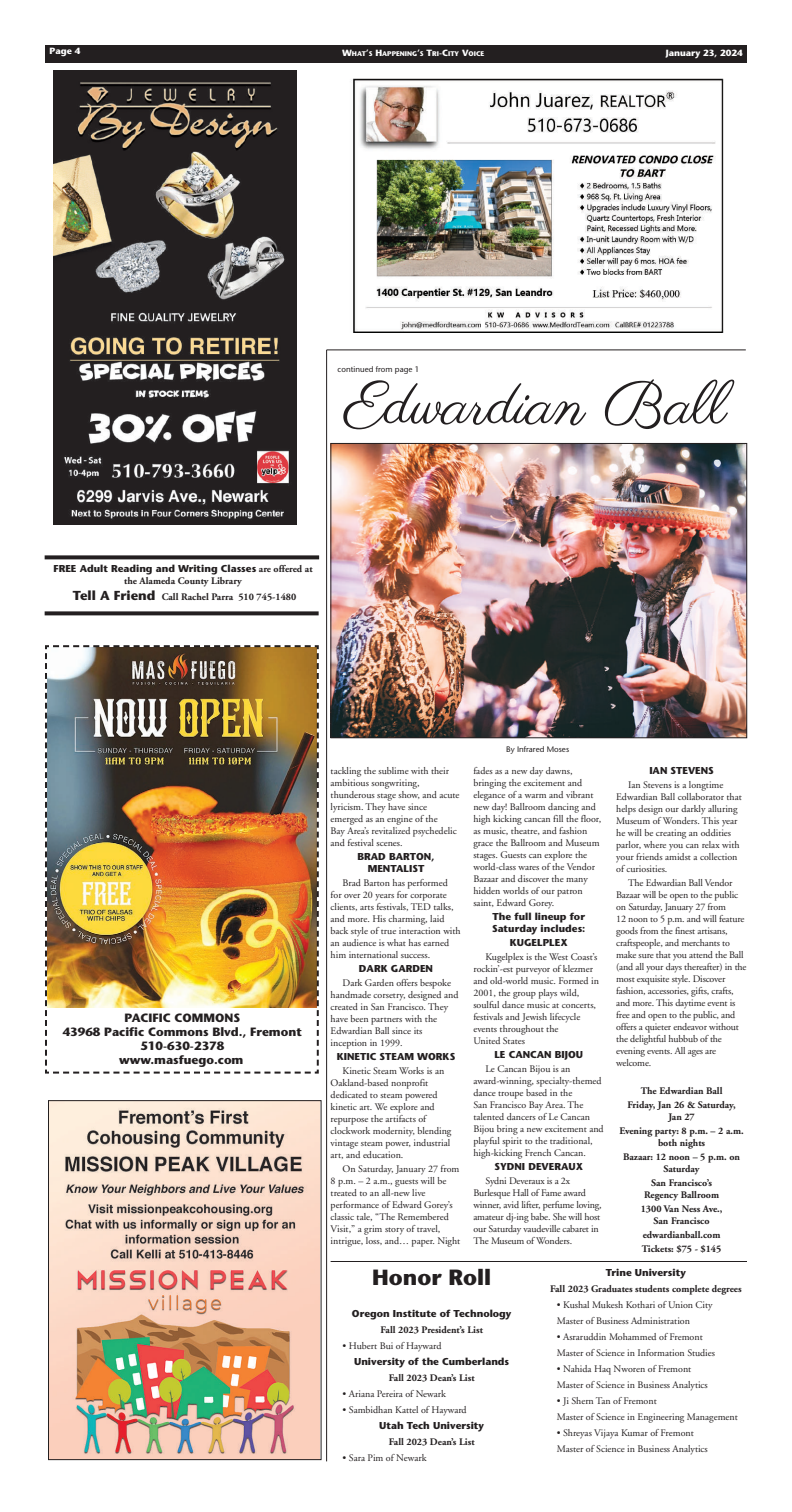
<style>
.page{position:relative;width:792px;height:1512px;background:#fff}
.page>*{position:absolute;margin:0;border:0;box-sizing:border-box;transform-origin:0 0}
.t1{font:700 22px "Stone Sans";color:#231f20}
.t2{font:700 12px/13.8px "Stone Sans";color:#231f20;text-align:center}
.t3{font:10px/12px "Adobe Garamond";color:#231f20}
.t4{font:700 10px/14px "Adobe Garamond";color:#231f20;text-align:center}
.t5{font:700 10px/12px "Stone Sans";color:#231f20;text-align:center}
.t6{font:700 9px "Stone Sans";color:#fff}
.t7{font:8px "Stone Sans";color:#231f20}
.t8{font:700 6.8px "Stone Sans";color:#fff}
.s1{font-size:9px}
.s2{font-family:"Adobe Garamond"}
.s3{font-family:"Stone Sans";font-size:13px}
</style>
<div class="page">
<div style="left:45px;top:45px;width:702px;height:18px;background:#231f20"></div>
<svg style="left:45px;top:555px;width:274px;height:4px"></svg>
<svg style="left:45px;top:611px;width:274px;height:4px"></svg>
<img style="left:45px;top:645px;width:274px;height:429px">
<img style="left:53px;top:71px;width:244px;height:453px">
<img style="left:351px;top:78px;width:373px;height:255px">
<img style="left:50px;top:1102px;width:270px;height:356px">
<div style="left:48px;top:1100px;width:274px;height:360px;border:1px solid #231f20"></div>
<hr style="left:327px;top:349px;width:419px;height:1px;background:#231f20">
<hr style="left:326px;top:350px;width:1px;height:1111px;background:#231f20">
<img style="left:333px;top:445px;width:412px;height:291px">
<div style="left:331px;top:443px;width:416px;height:295px;border:1px solid #231f20"></div>
<svg style="left:343px;top:380px;width:243px;height:49px"></svg>
<svg style="left:605px;top:379px;width:129px;height:50px"></svg>
<hr style="left:331px;top:1261px;width:416px;height:1px;background:#231f20">
<p class="t6" style="left:50px;top:47px;width:32px">Page 4</p>
<p class="t8" style="left:342px;top:51px;width:144px"><span class="s1">W</span>HAT<span class="s1">’</span>S <span class="s1">H</span>APPENING<span class="s1">’</span>S <span class="s1">T</span>RI<span class="s1">-C</span>ITY <span class="s1">V</span>OICE</p>
<p class="t6" style="left:666px;top:49px;width:79px">January 23, 2024</p>
<p class="t7" style="left:338px;top:366px;width:83px">continued from page 1</p>
<p class="t5" style="left:54px;top:564px;width:261px">FREE Adult Reading and Writing Classes <span class="s2">are offered at</span></p>
<p class="t4" style="left:73px;top:574px;width:225px;line-height:16px">the Alameda County Library<br><span class="s3">Tell A Friend</span> Call Rachel Parra 510 745-1480</p>
<p class="t2" style="left:63px;top:1013px;width:241px">PACIFIC COMMONS<br>43968 Pacific Commons Blvd., Fremont<br>510-630-2378<br>www.masfuego.com</p>
<p class="t3" style="left:331px;top:766px;width:130px">tackling the sublime with their ambitious songwriting, thunderous stage show, and acute lyricism. They have since emerged as an engine of the<br>Bay Area’s revitalized psychedelic and festival scenes.</p>
<p class="t5" style="left:358px;top:851px;width:78px">BRAD BARTON,<br>MENTALIST</p>
<p class="t3" style="left:331px;top:878px;width:132px;text-indent:12px">Brad Barton has performed for over 20 years for corporate clients, arts festivals, TED talks, and more. His charming, laid back style of true interaction with an audience is what has earned him international success.</p>
<p class="t5" style="left:359px;top:963px;width:76px">DARK GARDEN</p>
<p class="t3" style="left:331px;top:978px;width:129px;text-indent:12px">Dark Garden offers bespoke handmade corsetry, designed and created in San Francisco. They have been partners with the<br>Edwardian Ball since its inception in 1999.</p>
<p class="t5" style="left:337px;top:1051px;width:120px">KINETIC STEAM WORKS</p>
<p class="t3" style="left:331px;top:1066px;width:122px;text-indent:12px">Kinetic Steam Works is an<br>Oakland-based nonprofit dedicated to steam powered kinetic art. We explore and repurpose the artifacts of clockwork modernity, blending vintage steam power, industrial art, and education.</p>
<p class="t3" style="left:331px;top:1164px;width:131px;text-indent:12px">On Saturday, January 27 from<br>8 p.m. – 2 a.m., guests will be treated to an all-new live performance of Edward Gorey’s classic tale, “The Remembered<br>Visit,” a grim story of travel, intrigue, loss, and… paper. Night</p>
<p class="t7" style="left:506px;top:746px;width:64px">By Infrared Moses</p>
<p class="t3" style="left:473px;top:766px;width:129px">fades as a new day dawns, bringing the excitement and elegance of a warm and vibrant new day! Ballroom dancing and high kicking cancan fill the floor, as music, theatre, and fashion grace the Ballroom and Museum stages. Guests can explore the world-class wares of the Vendor<br>Bazaar and discover the many hidden worlds of our patron saint, Edward Gorey.</p>
<p class="t5" style="left:492px;top:911px;width:95px;text-align:left">The full lineup for<br>Saturday includes:</p>
<p class="t5" style="left:510px;top:937px;width:59px">KUGELPLEX</p>
<p class="t3" style="left:473px;top:952px;width:127px;text-indent:12px">Kugelplex is the West Coast’s rockin’-est purveyor of klezmer and old-world music. Formed in<br>2001, the group plays wild, soulful dance music at concerts, festivals and Jewish lifecycle events throughout the<br>United States</p>
<p class="t5" style="left:494px;top:1049px;width:90px">LE CANCAN BIJOU</p>
<p class="t3" style="left:473px;top:1064px;width:132px;text-indent:12px">Le Cancan Bijou is an award-winning, specialty-themed dance troupe based in the<br>San Francisco Bay Area. The talented dancers of Le Cancan<br>Bijou bring a new excitement and playful spirit to the traditional, high-kicking French Cancan.</p>
<p class="t5" style="left:495px;top:1161px;width:90px">SYDNI DEVERAUX</p>
<p class="t3" style="left:473px;top:1176px;width:130px;text-indent:12px">Sydni Deveraux is a 2x<br>Burlesque Hall of Fame award winner, avid lifter, perfume loving, amateur dj-ing babe. She will host our Saturday vaudeville cabaret in<br>The Museum of Wonders.</p>
<p class="t5" style="left:649px;top:766px;width:66px">IAN STEVENS</p>
<p class="t3" style="left:616px;top:780px;width:127px;text-indent:12px">Ian Stevens is a longtime<br>Edwardian Ball collaborator that helps design our darkly alluring<br>Museum of Wonders. This year he will be creating an oddities parlor, where you can relax with your friends amidst a collection of curiosities.</p>
<p class="t3" style="left:616px;top:878px;width:132px;text-indent:12px">The Edwardian Ball Vendor<br>Bazaar will be open to the public on Saturday, January 27 from<br>12 noon to 5 p.m. and will feature goods from the finest artisans, craftspeople, and merchants to make sure that you attend the Ball (and all your days thereafter) in the most exquisite style. Discover fashion, accessories, gifts, crafts, and more. This daytime event is free and open to the public, and offers a quieter endeavor without the delightful hubbub of the evening events. All ages are welcome.</p>
<p class="t4" style="left:627px;top:1085px;width:110px">The Edwardian Ball<br>Friday, Jan 26 &amp; Saturday,</p>
<p class="t4" style="left:619px;top:1111px;width:126px">Jan 27<br>Evening party: 8 p.m. – 2 a.m.</p>
<p class="t4" style="left:623px;top:1137px;width:118px">both nights<br>Bazaar: 12 noon – 5 p.m. on</p>
<p class="t4" style="left:651px;top:1163px;width:62px">Saturday<br>San Francisco’s</p>
<p class="t4" style="left:641px;top:1189px;width:83px">Regency Ballroom<br>1300 Van Ness Ave.,</p>
<p class="t4" style="left:642px;top:1215px;width:81px">San Francisco edwardianball.com<br>Tickets: $75 - $145</p>
<h1 class="t1" style="left:372px;top:1269px;width:121px">Honor Roll</h1>
<p class="t5" style="left:352px;top:1309px;width:161px">Oregon Institute of Technology</p>
<p class="t4" style="left:380px;top:1324px;width:104px">Fall 2023 President’s List</p>
<p class="t3" style="left:343px;top:1341px;width:100px">• Hubert Bui of Hayward</p>
<p class="t5" style="left:354px;top:1357px;width:157px">University of the Cumberlands</p>
<p class="t4" style="left:389px;top:1372px;width:87px">Fall 2023 Dean’s List</p>
<p class="t3" style="left:343px;top:1389px;width:105px">• Ariana Pereira of Newark</p>
<p class="t3" style="left:343px;top:1405px;width:126px">• Sambidhan Kattel of Hayward</p>
<p class="t5" style="left:379px;top:1421px;width:106px">Utah Tech University</p>
<p class="t4" style="left:389px;top:1436px;width:87px">Fall 2023 Dean’s List</p>
<p class="t3" style="left:343px;top:1453px;width:85px">• Sara Pim of Newark</p>
<p class="t5" style="left:606px;top:1268px;width:82px">Trine University</p>
<p class="t4" style="left:550px;top:1283px;width:193px">Fall 2023 Graduates students complete degrees</p>
<p class="t3" style="left:557px;top:1298px;width:157px;line-height:16px">• Kushal Mukesh Kothari of Union City<br>Master of Business Administration</p>
<p class="t3" style="left:557px;top:1330px;width:160px;line-height:16px">• Asraruddin Mohammed of Fremont<br>Master of Science in Information Studies</p>
<p class="t3" style="left:557px;top:1362px;width:153px;line-height:16px">• Nahida Haq Nworen of Fremont<br>Master of Science in Business Analytics</p>
<p class="t3" style="left:557px;top:1394px;width:183px;line-height:16px">• Ji Shern Tan of Fremont<br>Master of Science in Engineering Management</p>
<p class="t3" style="left:557px;top:1426px;width:153px;line-height:16px">• Shreyas Vijaya Kumar of Fremont<br>Master of Science in Business Analytics</p>
</div>
